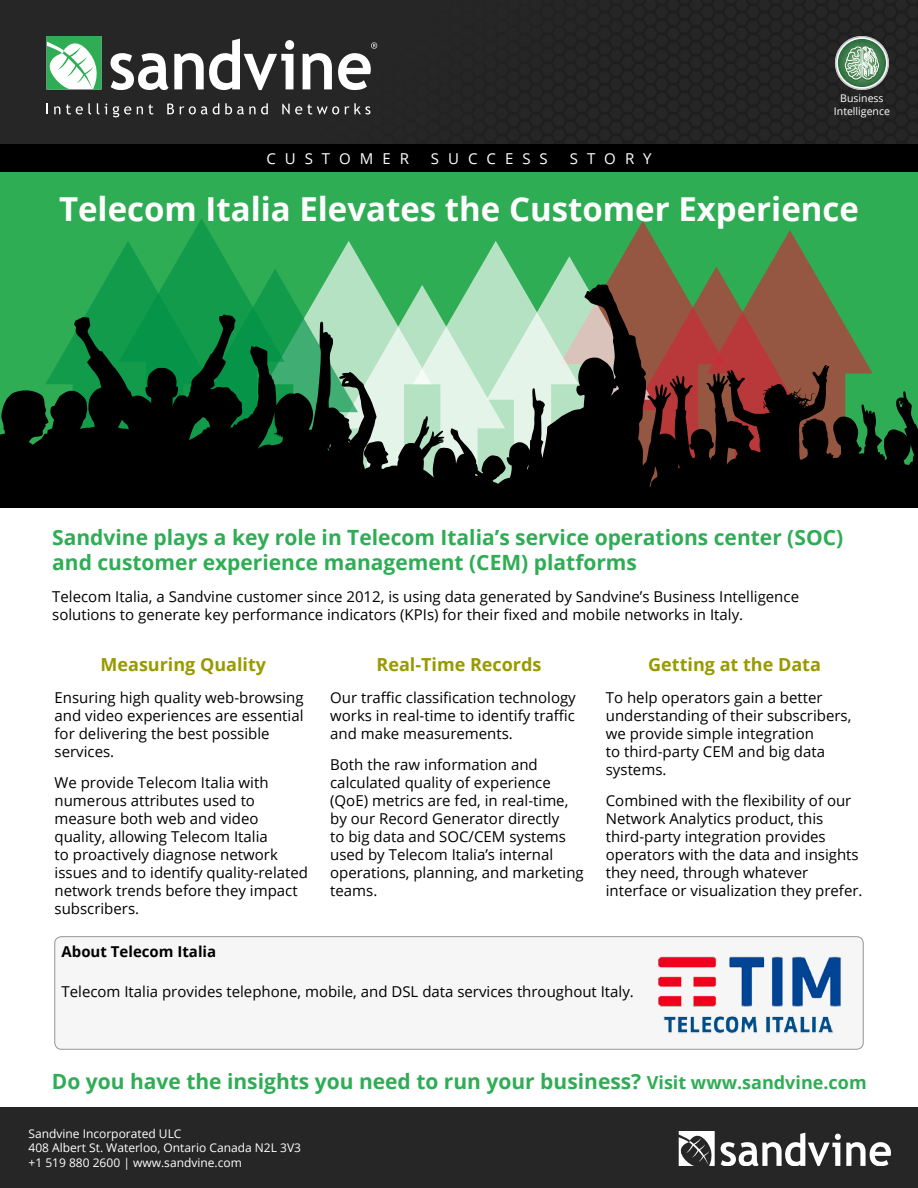
<style>
.page{position:relative;width:918px;height:1188px;background:#fff}
.page>*{position:absolute;margin:0;border:0;box-sizing:border-box;transform-origin:0 0}
.Major_Headline{font:700 33px "Open Sans";color:#fff}
.t1{font:700 21px/25.2px "Open Sans";color:#2fad55}
.t2{font:700 18px "Open Sans";color:#990}
.t3{font:15px/18px "Open Sans";color:#000}
.t4{font:15px "Open Sans";letter-spacing:.6em;color:#fff}
.t5{font:700 15px "Open Sans";color:#000}
.t6{font:12px/14.4px "Open Sans";color:#fff}
.t7{font:10.5px/12.6px "Open Sans";color:#fff;text-align:center}
.s1{font-size:18px}
</style>
<div class="page">
<div style="left:0;top:0;width:918px;height:144px;background:#262626"></div>
<svg style="left:46px;top:36px;width:57px;height:54px"></svg>
<svg style="left:303px;top:53px;width:29px;height:36px"></svg>
<svg style="left:338px;top:42px;width:39px;height:48px"></svg>
<svg style="left:111px;top:39px;width:183px;height:51px"></svg>
<svg style="left:46px;top:104px;width:2px;height:10px"></svg>
<svg style="left:54px;top:106px;width:6px;height:8px"></svg>
<svg style="left:66px;top:103px;width:25px;height:11px"></svg>
<svg style="left:97px;top:103px;width:2px;height:11px"></svg>
<svg style="left:105px;top:104px;width:2px;height:10px"></svg>
<svg style="left:113px;top:106px;width:18px;height:11px"></svg>
<svg style="left:137px;top:104px;width:16px;height:10px"></svg>
<svg style="left:167px;top:104px;width:7px;height:10px"></svg>
<svg style="left:180px;top:103px;width:39px;height:11px"></svg>
<svg style="left:225px;top:103px;width:43px;height:11px"></svg>
<svg style="left:282px;top:104px;width:57px;height:10px"></svg>
<svg style="left:345px;top:103px;width:25px;height:11px"></svg>
<div style="left:0;top:1107px;width:918px;height:81px;background:#262626"></div>
<svg style="left:679px;top:1131px;width:212px;height:35px"></svg>
<div style="left:0;top:144px;width:918px;height:29px;background:#000"></div>
<div style="left:0;top:173px;width:918px;height:335px;background:#2fad55"></div>
<div style="left:55px;top:937px;width:808px;height:112px;background:#f6f6f6;border-radius:7px"></div>
<div style="left:55px;top:936px;width:808px;height:113px;border:1px solid #939598;border-radius:7px"></div>
<svg style="left:835px;top:36px;width:54px;height:54px"></svg>
<svg style="left:836px;top:37px;width:52px;height:52px"></svg>
<img style="left:838px;top:39px;width:48px;height:48px">
<img style="left:844px;top:46px;width:37px;height:35px">
<svg style="left:844px;top:46px;width:36px;height:34px"></svg>
<svg style="left:0;top:390px;width:918px;height:118px;background:#0e130e"></svg>
<svg style="left:45px;top:219px;width:828px;height:209px"></svg>
<img style="left:658px;top:956px;width:184px;height:51px">
<img style="left:663px;top:1015px;width:170px;height:19px">
<p class="t4" style="left:266px;top:148px;width:144px">CUSTOMER</p>
<p class="t4" style="left:431px;top:148px;width:118px">SUCCESS</p>
<p class="t4" style="left:570px;top:148px;width:83px">STORY</p>
<p class="t7" style="left:834px;top:92px;width:57px">Business<br>Intelligence</p>
<p class="Major_Headline" style="left:59px;top:186px;width:801px">Telecom Italia Elevates the Customer Experience</p>
<h1 class="t1" style="left:52px;top:524px;width:792px">Sandvine plays a key role in Telecom Italia’s service operations center (SOC) and customer experience management (CEM) platforms</h1>
<p class="t3" style="left:52px;top:587px;width:748px">Telecom Italia, a Sandvine customer since 2012, is using data generated by Sandvine’s Business Intelligence solutions to generate key performance indicators (KPIs) for their fixed and mobile networks in Italy.</p>
<p class="t2" style="left:101px;top:652px;width:167px">Measuring Quality</p>
<p class="t3" style="left:55px;top:688px;width:251px">Ensuring high quality web-browsing and video experiences are essential for delivering the best possible services.</p>
<p class="t3" style="left:55px;top:773px;width:255px">We provide Telecom Italia with numerous attributes used to measure both web and video quality, allowing Telecom Italia<br>to proactively diagnose network issues and to identify quality-related network trends before they impact subscribers.</p>
<p class="t2" style="left:376px;top:652px;width:167px">Real-Time Records</p>
<p class="t3" style="left:330px;top:688px;width:247px;text-align:justify">Our traffic classification technology works in real-time to identify traffic and make measurements.</p>
<p class="t3" style="left:330px;top:755px;width:255px">Both the raw information and calculated quality of experience (QoE) metrics are fed, in real-time, by our Record Generator directly<br>to big data and SOC/CEM systems used by Telecom Italia’s internal operations, planning, and marketing teams.</p>
<h2 class="t2" style="left:648px;top:652px;width:174px">Getting at the Data</h2>
<p class="t3" style="left:606px;top:688px;width:247px">To help operators gain a better understanding of their subscribers, we provide simple integration<br>to third-party CEM and big data systems.</p>
<p class="t3" style="left:606px;top:791px;width:258px">Combined with the flexibility of our Network Analytics product, this third-party integration provides operators with the data and insights they need, through whatever interface or visualization they prefer.</p>
<p class="t5" style="left:62px;top:941px;width:156px">About Telecom Italia</p>
<p class="t3" style="left:62px;top:982px;width:574px">Telecom Italia provides telephone, mobile, and DSL data services throughout Italy.</p>
<h2 class="t1" style="left:52px;top:1068px;width:816px">Do you have the insights you need to run your business? <span class="s1">Visit www.sandvine.com</span></h2>
<p class="t6" style="left:28px;top:1126px;width:274px">Sandvine Incorporated ULC<br>408 Albert St. Waterloo, Ontario Canada N2L 3V3 +1 519 880 2600 | www.sandvine.com</p>
</div>
